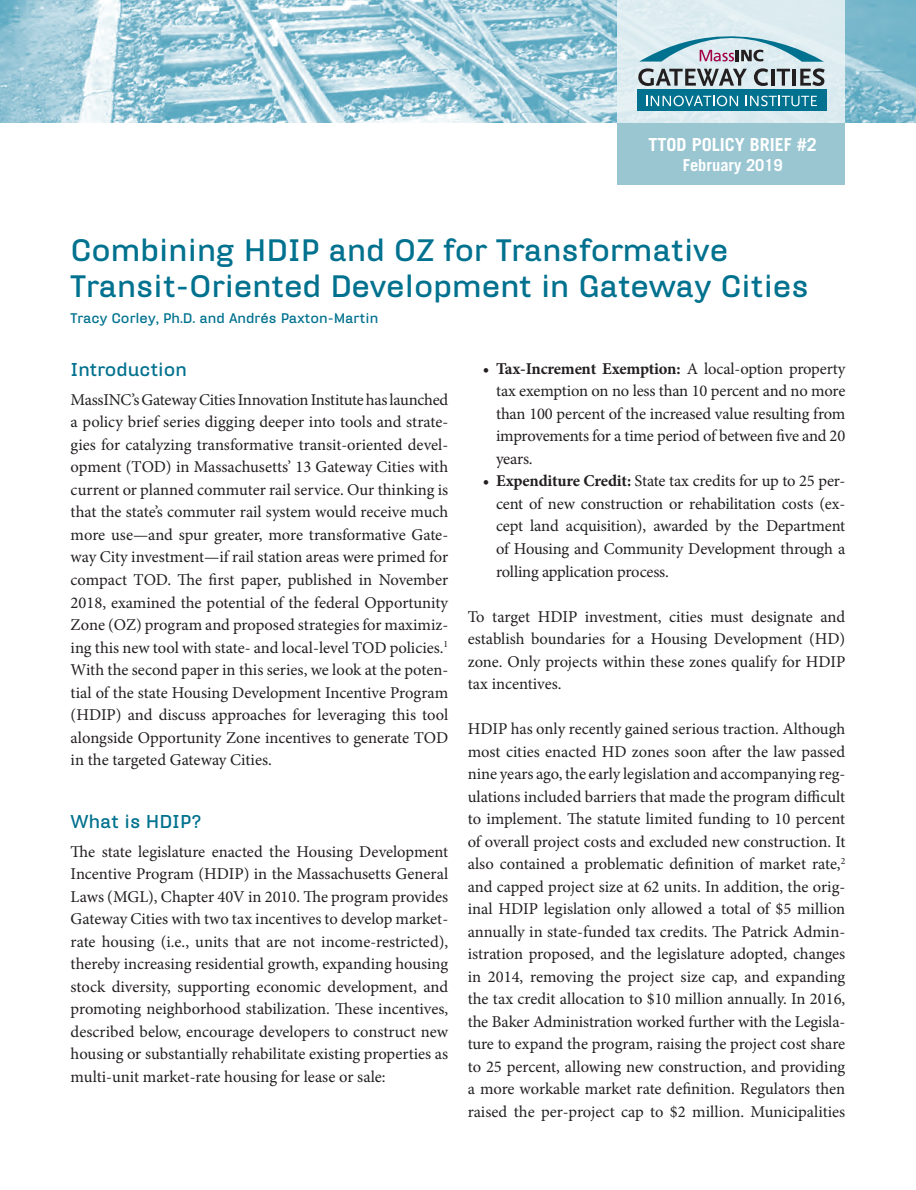
<style>
.page{position:relative;width:916px;height:1190px;background:#fff}
.page>*{position:absolute;margin:0;border:0;box-sizing:border-box;transform-origin:0 0}
.List_Paragraph{font:700 30px/36px "Hydra Text";color:#00718e}
.head_1{font:700 18px "Hydra Text";color:#00718e}
.head{font:700 18px "Trade Gothic";color:#fff}
.new_body{font:16.5px/22.5px "Minion Pro";letter-spacing:-.005em;color:#231f20;text-align:justify}
.head-2{font:700 16.5px "Trade Gothic";color:#fff}
.subhead{font:700 13.5px "Hydra Text";color:#00718e}
.s1{font-weight:700}
</style>
<div class="page">
<img style="left:0;top:0;width:915px;height:122px">
<div style="left:617px;top:0;width:228px;height:185px;background:#9ac6d2"></div>
<div style="left:617px;top:0;width:228px;height:122px;background:#dcecf0"></div>
<svg style="left:638px;top:68px;width:108px;height:18px"></svg>
<svg style="left:754px;top:68px;width:14px;height:18px"></svg>
<svg style="left:771px;top:69px;width:3px;height:17px"></svg>
<svg style="left:776px;top:69px;width:13px;height:17px"></svg>
<hr style="left:792px;top:69px;width:3px;height:17px;background:#231f20">
<svg style="left:800px;top:68px;width:24px;height:18px"></svg>
<div style="left:636px;top:90px;width:189px;height:21px;background:#00718e"></div>
<svg style="left:646px;top:95px;width:91px;height:11px"></svg>
<svg style="left:745px;top:96px;width:71px;height:10px"></svg>
<svg style="left:639px;top:5px;width:184px;height:57px"></svg>
<p class="head" style="left:648px;top:134px;width:170px">TTOD POLICY BRIEF #2</p>
<p class="head-2" style="left:682px;top:155px;width:101px">February 2019</p>
<p class="List_Paragraph" style="left:71px;top:232px;width:739px">Combining HDIP and OZ for Transformative<br>Transit-Oriented Development in Gateway Cities</p>
<p class="subhead" style="left:71px;top:309px;width:309px">Tracy Corley, Ph.D. and Andrés Paxton-Martin</p>
<p class="head_1" style="left:71px;top:358px;width:118px">Introduction</p>
<p class="new_body" style="left:71px;top:388px;width:379px">MassINC’s Gateway Cities Innovation Institute has launched a policy brief series digging deeper into tools and strate&shy;gies for catalyzing transformative transit-oriented devel&shy;opment (TOD) in Massachusetts’ 13 Gateway Cities with current or planned commuter rail service. Our thinking is that the state’s commuter rail system would receive much more use—and spur greater, more transformative Gate&shy;way City investment—if rail station areas were primed for compact TOD. The first paper, published in November 2018, examined the potential of the federal Opportunity Zone (OZ) program and proposed strategies for maximiz&shy;ing this new tool with state- and local-level TOD policies.<sup>1<br></sup>With the second paper in this series, we look at the poten&shy;tial of the state Housing Development Incentive Program (HDIP) and discuss approaches for leveraging this tool alongside Opportunity Zone incentives to generate TOD in the targeted Gateway Cities.</p>
<p class="head_1" style="left:71px;top:809px;width:133px">What is HDIP?</p>
<p class="new_body" style="left:71px;top:840px;width:379px">The state legislature enacted the Housing Development Incentive Program (HDIP) in the Massachusetts General Laws (MGL), Chapter 40V in 2010. The program provides Gateway Cities with two tax incentives to develop market&shy;rate housing (i.e., units that are not income-restricted), thereby increasing residential growth, expanding housing stock diversity, supporting economic development, and promoting neighborhood stabilization. These incentives, described below, encourage developers to construct new housing or substantially rehabilitate existing properties as multi-unit market-rate housing for lease or sale:</p>
<p class="new_body" style="left:496px;top:357px;width:351px;text-indent:-13px"><span class="s1">• Tax-Increment Exemption:</span> A local-option property tax exemption on no less than 10 percent and no more than 100 percent of the increased value resulting from improvements for a time period of between five and 20 years.</p>
<p class="new_body" style="left:496px;top:470px;width:351px;text-indent:-13px"><span class="s1">• Expenditure Credit:</span> State tax credits for up to 25 per&shy;cent of new construction or rehabilitation costs (ex&shy;cept land acquisition), awarded by the Department of Housing and Community Development through a rolling application process.</p>
<p class="new_body" style="left:467px;top:605px;width:379px">To target HDIP investment, cities must designate and establish boundaries for a Housing Development (HD) zone. Only projects within these zones qualify for HDIP tax incentives.</p>
<p class="new_body" style="left:467px;top:717px;width:379px">HDIP has only recently gained serious traction. Although most cities enacted HD zones soon after the law passed nine years ago, the early legislation and accompanying reg&shy;ulations included barriers that made the program difficult to implement. The statute limited funding to 10 percent of overall project costs and excluded new construction. It also contained a problematic definition of market rate,<sup>2 </sup>and capped project size at 62 units. In addition, the orig&shy;inal HDIP legislation only allowed a total of $5 million annually in state-funded tax credits. The Patrick Admin&shy;istration proposed, and the legislature adopted, changes in 2014, removing the project size cap, and expanding the tax credit allocation to $10 million annually. In 2016, the Baker Administration worked further with the Legisla&shy;ture to expand the program, raising the project cost share to 25 percent, allowing new construction, and providing a more workable market rate definition. Regulators then raised the per-project cap to $2 million. Municipalities</p>
</div>
